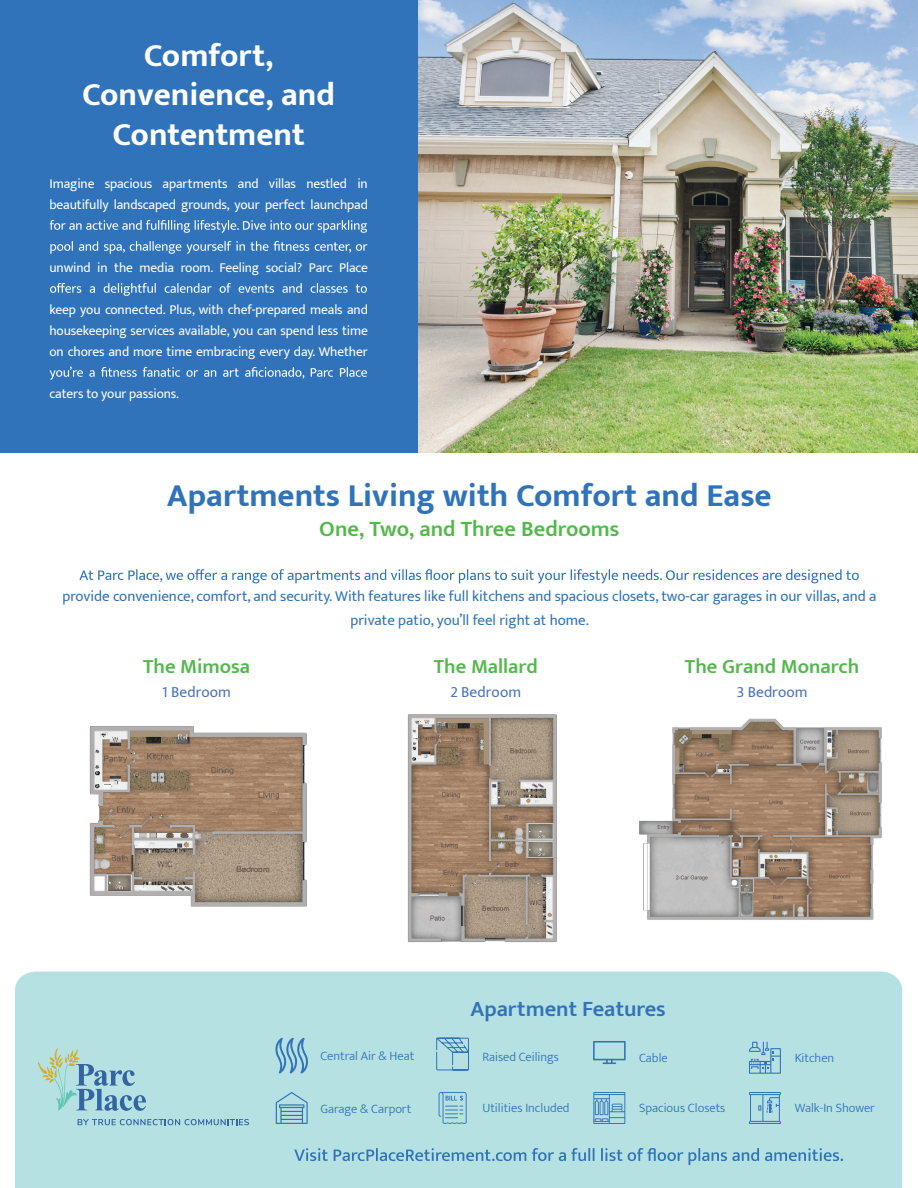
<style>
.page{position:relative;width:918px;height:1188px;background:#fff}
.page>*{position:absolute;margin:0;border:0;box-sizing:border-box;transform-origin:0 0}
.t1{font:700 33px/39.6px "Mukta Mahee";color:#fff;text-align:center}
.t2{font:700 33px "Mukta Mahee";color:#3073ba}
.t3{font:600 22.5px "Mukta Mahee";color:#51b948}
.t4{font:600 22.5px "Mukta Mahee";color:#3073ba}
.t5{font:600 20.55px "Mukta";color:#54b74d}
.t6{font:15.45px "Mukta";letter-spacing:.005em;color:#4c74b8}
.t7{font:15px/24px "Mukta Mahee";color:#3073ba;text-align:center}
.t8{font:13.5px/21px "Mukta Mahee";letter-spacing:-.01em;color:#fff}
.t9{font:300 12.75px "Mukta";color:#3073ba}
</style>
<div class="page">
<div style="left:15px;top:972px;width:887px;height:216px;background:#b6e1e2"></div>
<div style="left:0;top:0;width:469px;height:452px;background:#3073ba"></div>
<svg style="left:50px;top:220px;width:317px;height:13px"></svg>
<svg style="left:50px;top:241px;width:317px;height:13px"></svg>
<svg style="left:50px;top:283px;width:317px;height:13px"></svg>
<svg style="left:50px;top:367px;width:317px;height:13px"></svg>
<svg style="left:294px;top:1148px;width:549px;height:17px;background:#97c8d8"></svg>
<img style="left:418px;top:0;width:500px;height:452px">
<svg style="left:436px;top:1038px;width:33px;height:32px"></svg>
<svg style="left:593px;top:1092px;width:32px;height:32px"></svg>
<svg style="left:749px;top:1092px;width:32px;height:32px"></svg>
<svg style="left:749px;top:1042px;width:32px;height:32px"></svg>
<svg style="left:274px;top:1038px;width:36px;height:36px"></svg>
<svg style="left:593px;top:1041px;width:33px;height:23px"></svg>
<svg style="left:276px;top:1092px;width:32px;height:32px"></svg>
<svg style="left:439px;top:1092px;width:28px;height:32px"></svg>
<img style="left:407px;top:714px;width:150px;height:229px">
<img style="left:639px;top:718px;width:243px;height:202px">
<img style="left:89px;top:726px;width:218px;height:181px">
<svg style="left:79px;top:569px;width:780px;height:15px"></svg>
<svg style="left:38px;top:1048px;width:108px;height:63px;background:#a0cace"></svg>
<svg style="left:78px;top:1119px;width:171px;height:6px"></svg>
<h1 class="t1" style="left:82px;top:35px;width:255px">Comfort,<br>Convenience, and<br>Contentment</h1>
<p class="t8" style="left:50px;top:173px;width:320px">Imagine spacious apartments and villas nestled in beautifully landscaped grounds, your perfect launchpad</p>
<p class="t8" style="left:50px;top:257px;width:320px">unwind in the media room. Feeling social? Parc Place</p>
<p class="t8" style="left:50px;top:299px;width:320px;text-align:justify">keep you connected. Plus, with chef-prepared meals and housekeeping services available, you can spend less time on chores and more time embracing every day. Whether</p>
<p class="t8" style="left:50px;top:383px;width:131px">caters to your passions.</p>
<h1 class="t2" style="left:167px;top:476px;width:606px">Apartments Living with Comfort and Ease</h1>
<h2 class="t3" style="left:319px;top:516px;width:302px">One, Two, and Three Bedrooms</h2>
<p class="t7" style="left:62px;top:584px;width:816px">provide convenience, comfort, and security. With features like full kitchens and spacious closets, two-car garages in our villas, and a private patio, you’ll feel right at home.</p>
<h3 class="t5" style="left:143px;top:654px;width:109px">The Mimosa</h3>
<p class="t6" style="left:162px;top:683px;width:70px">1 Bedroom</p>
<h3 class="t5" style="left:434px;top:654px;width:105px">The Mallard</h3>
<p class="t6" style="left:450px;top:683px;width:72px">2 Bedroom</p>
<h3 class="t5" style="left:685px;top:654px;width:176px">The Grand Monarch</h3>
<p class="t6" style="left:737px;top:683px;width:72px">3 Bedroom</p>
<h2 class="t4" style="left:470px;top:995px;width:197px">Apartment Features</h2>
<p class="t9" style="left:482px;top:1049px;width:78px">Raised Ceilings</p>
<p class="t9" style="left:639px;top:1100px;width:88px">Spacious Closets</p>
<p class="t9" style="left:795px;top:1100px;width:82px">Walk-In Shower</p>
<p class="t9" style="left:320px;top:1048px;width:95px">Central Air &amp; Heat</p>
<p class="t9" style="left:639px;top:1050px;width:30px">Cable</p>
<p class="t9" style="left:795px;top:1050px;width:41px">Kitchen</p>
<p class="t9" style="left:320px;top:1101px;width:92px">Garage &amp; Carport</p>
<p class="t9" style="left:482px;top:1100px;width:89px">Utilities Included</p>
</div>
